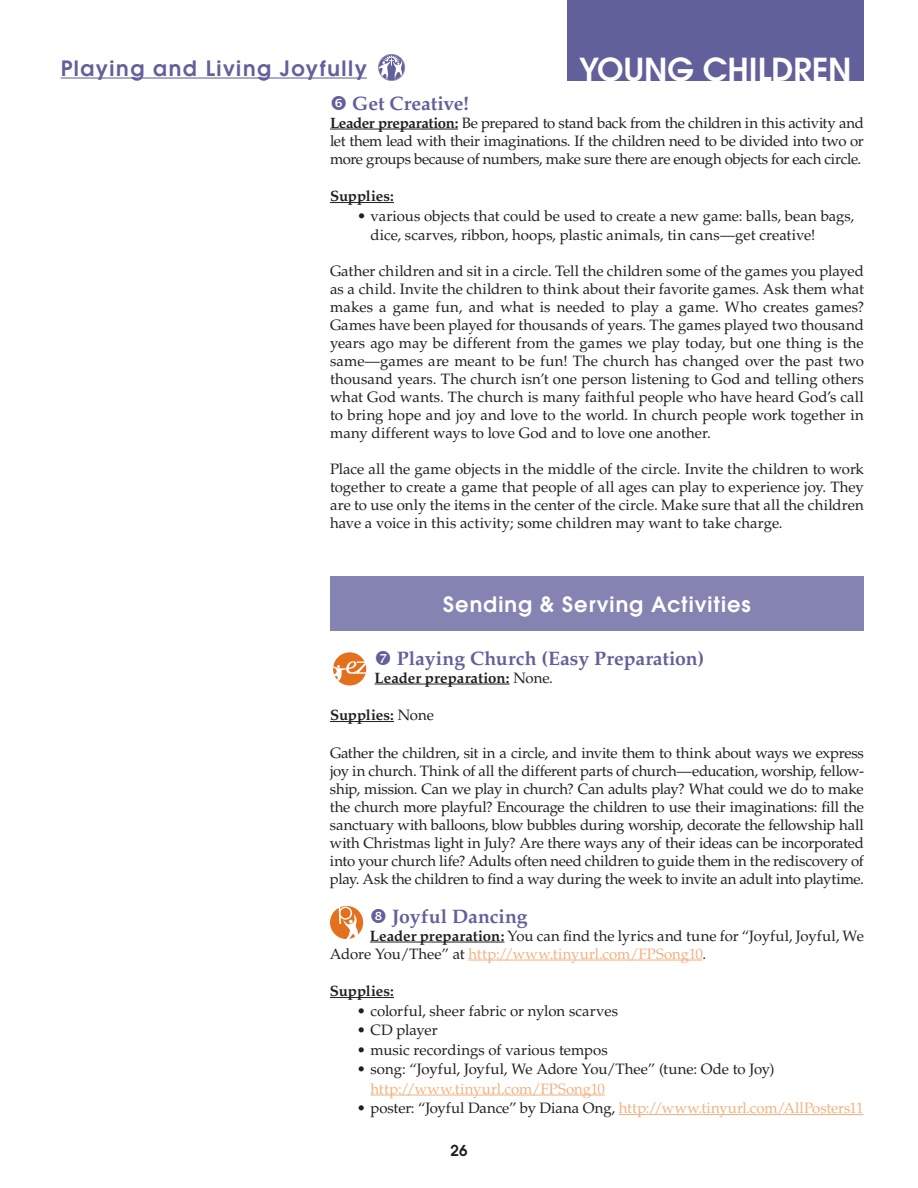
<style>
.page{position:relative;width:918px;height:1188px;background:#fff}
.page>*{position:absolute;margin:0;border:0;box-sizing:border-box;transform-origin:0 0}
.t1{font:600 31.5px "Avant Garde";color:#fff}
.t2{font:600 21px "Avant Garde";letter-spacing:.05em;color:#fff}
.t3{font:600 21px "Avant Garde";letter-spacing:.075em;color:#62609a}
.t4{font:700 19.5px "Palatino LT Std";letter-spacing:.005em;color:#62609a}
.t5{font:15px/18px "Palatino LT Std";letter-spacing:-.005em;color:#231f20;text-align:justify}
.t6{font:15px "Palatino LT Std";letter-spacing:-.005em;color:#f2b17f}
.t7{font:700 15px "Palatino LT Std";color:#231f20}
.t8{font:600 15px "Avant Garde";color:#231f20}
.s1{font-weight:700}
.s2{font-weight:400}
.s3{color:#f2b17f}
.s4{color:#231f20}
</style>
<div class="page">
<div style="left:567px;top:0;width:297px;height:81px;background:#62609a"></div>
<hr style="left:61px;top:78px;width:306px;height:1px;background:#62609a">
<svg style="left:378px;top:54px;width:27px;height:27px"></svg>
<hr style="left:330px;top:129px;width:128px;height:1px;background:#231f20">
<hr style="left:330px;top:202px;width:64px;height:1px;background:#231f20">
<hr style="left:375px;top:684px;width:135px;height:1px;background:#231f20">
<hr style="left:330px;top:721px;width:64px;height:1px;background:#231f20">
<hr style="left:370px;top:942px;width:134px;height:1px;background:#231f20">
<hr style="left:469px;top:960px;width:234px;height:1px;background:#f2b17f">
<hr style="left:330px;top:997px;width:64px;height:1px;background:#231f20">
<hr style="left:370px;top:1095px;width:235px;height:1px;background:#f2b17f">
<hr style="left:619px;top:1114px;width:245px;height:1px;background:#f2b17f">
<div style="left:330px;top:576px;width:534px;height:55px;background:#8583b1"></div>
<div style="left:333px;top:652px;width:33px;height:34px;background:#e4701e;border-radius:50%"></div>
<svg style="left:333px;top:661px;width:34px;height:22px"></svg>
<svg style="left:330px;top:906px;width:33px;height:33px"></svg>
<p class="t3" style="left:61px;top:54px;width:308px">Playing and Living Joyfully</p>
<p class="t1" style="left:579px;top:49px;width:274px">Young Children</p>
<p class="t4" style="left:352px;top:92px;width:118px">Get Creative!</p>
<p class="t5" style="left:330px;top:114px;width:536px"><span class="s1">Leader preparation:</span> Be prepared to stand back from the children in this activity and let them lead with their imaginations. If the children need to be divided into two or more groups because of numbers, make sure there are enough objects for each circle.</p>
<p class="t7" style="left:330px;top:187px;width:65px">Supplies:</p>
<p class="t5" style="left:370px;top:206px;width:485px;line-height:19.5px;text-indent:-14px">• various objects that could be used to create a new game: balls, bean bags, dice, scarves, ribbon, hoops, plastic animals, tin cans—get creative!</p>
<p class="t5" style="left:330px;top:262px;width:536px">Gather children and sit in a circle. Tell the children some of the games you played as a child. Invite the children to think about their favorite games. Ask them what makes a game fun, and what is needed to play a game. Who creates games?<br>Games have been played for thousands of years. The games played two thousand years ago may be different from the games we play today, but one thing is the same—games are meant to be fun! The church has changed over the past two thousand years. The church isn’t one person listening to God and telling others what God wants. The church is many faithful people who have heard God’s call to bring hope and joy and love to the world. In church people work together in many different ways to love God and to love one another.</p>
<p class="t5" style="left:330px;top:460px;width:535px">Place all the game objects in the middle of the circle. Invite the children to work together to create a game that people of all ages can play to experience joy. They are to use only the items in the center of the circle. Make sure that all the children have a voice in this activity; some children may want to take charge.</p>
<p class="t2" style="left:443px;top:590px;width:309px">Sending &amp; Serving Activities</p>
<p class="t4" style="left:397px;top:647px;width:309px">Playing Church (Easy Preparation)</p>
<p class="t7" style="left:375px;top:669px;width:180px">Leader preparation: <span class="s2">None.</span></p>
<p class="t7" style="left:330px;top:706px;width:105px">Supplies: <span class="s2">None</span></p>
<p class="t5" style="left:330px;top:744px;width:536px">Gather the children, sit in a circle, and invite them to think about ways we express joy in church. Think of all the different parts of church—education, worship, fellow&shy;ship, mission. Can we play in church? Can adults play? What could we do to make the church more playful? Encourage the children to use their imaginations: fill the sanctuary with balloons, blow bubbles during worship, decorate the fellowship hall with Christmas light in July? Are there ways any of their ideas can be incorporated into your church life? Adults often need children to guide them in the rediscovery of play. Ask the children to find a way during the week to invite an adult into playtime.</p>
<p class="t4" style="left:392px;top:905px;width:137px">Joyful Dancing</p>
<p class="t5" style="left:330px;top:927px;width:535px;text-indent:40px"><span class="s1">Leader preparation:</span> You can find the lyrics and tune for “Joyful, Joyful, We<br>Adore You/Thee” at <span class="s3">http://www.tinyurl.com/FPSong10</span>.</p>
<p class="t7" style="left:330px;top:982px;width:65px">Supplies:</p>
<p class="t5" style="left:357px;top:1002px;width:263px">• colorful, sheer fabric or nylon scarves</p>
<p class="t5" style="left:357px;top:1021px;width:82px">• CD player</p>
<p class="t5" style="left:357px;top:1041px;width:252px">• music recordings of various tempos</p>
<p class="t5" style="left:370px;top:1059px;width:406px;line-height:19.5px;text-indent:-14px">• song: “Joyful, Joyful, We Adore You/Thee” (tune: Ode to Joy) <span class="s3">http://www.tinyurl.com/FPSong10</span></p>
<p class="t6" style="left:357px;top:1099px;width:508px"><span class="s4">• poster: “Joyful Dance” by Diana Ong,</span> http://www.tinyurl.com/AllPosters11</p>
<p class="t8" style="left:451px;top:1141px;width:18px">26</p>
</div>
